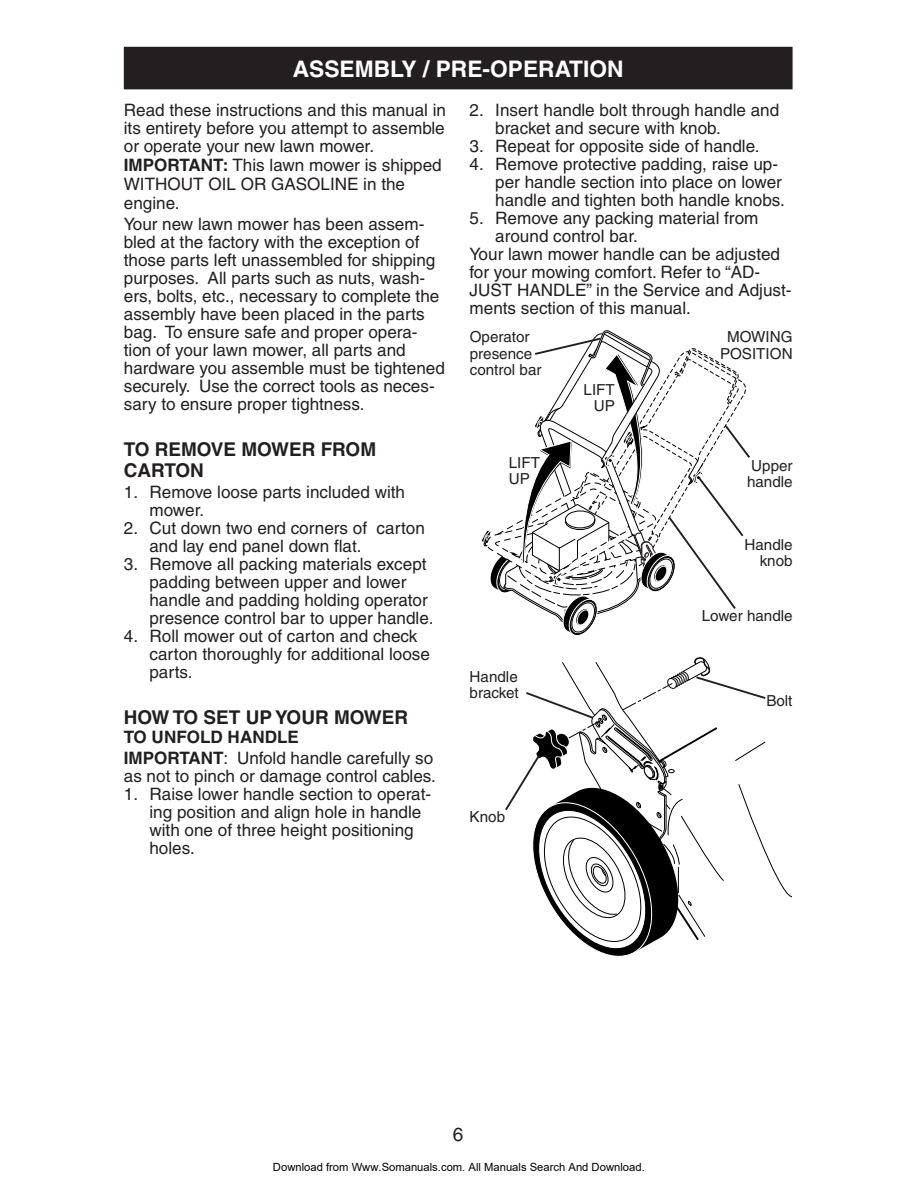
<style>
.page{position:relative;width:918px;height:1188px;background:#fff}
.page>*{position:absolute;margin:0;border:0;box-sizing:border-box;transform-origin:0 0}
.t1{font:700 22.8px "Helvetica";color:#fff}
.t2{font:700 19.05px/20.9px "Helvetica";color:#231f20}
.t3{font:19.05px "Helvetica";color:#231f20}
.t4{font:17.1px/18px "Helvetica";color:#231f20}
.t5{font:15.15px/16.2px "Helvetica";color:#231f20}
.t6{font:11.25px "Arial";color:#000}
.s1{font-weight:700}
</style>
<div class="page">
<svg style="left:481px;top:331px;width:311px;height:626px"></svg>
<div style="left:124px;top:47px;width:668px;height:42px;background:#231f20"></div>
<h1 class="t1" style="left:293px;top:61px;width:332px">ASSEMBLY / PRE-OPERATION</h1>
<p class="t4" style="left:124px;top:102px;width:324px;line-height:18.6px">Read these instructions and this manual in its entirety before you attempt to assemble or operate your new lawn mower.<br><span class="s1">IMPORTANT:</span> This lawn mower is shipped<br>WITHOUT OIL OR GASOLINE in the engine.</p>
<p class="t4" style="left:124px;top:216px;width:323px">Your new lawn mower has been as sem - bled at the factory with the exception of those parts left unassembled for shipping purposes. All parts such as nuts, wash&shy;ers, bolts, etc., nec es sary to complete the as sem bly have been placed in the parts bag. To ensure safe and proper opera&shy;tion of your lawn mower, all parts and<br>hard ware you assemble must be tightened securely. Use the correct tools as neces&shy;sary to ensure proper tightness.</p>
<p class="t2" style="left:124px;top:441px;width:254px">TO REMOVE MOWER FROM<br>CAR TON</p>
<p class="t4" style="left:149px;top:484px;width:257px;text-indent:-26px">1. Remove loose parts included with mower.</p>
<p class="t4" style="left:149px;top:520px;width:277px;text-indent:-26px">2. Cut down two end corners of carton and lay end panel down flat.</p>
<p class="t4" style="left:149px;top:557px;width:285px;text-indent:-26px">3. Remove all packing materials except padding between upper and lower handle and padding holding operator presence control bar to upper handle.</p>
<p class="t4" style="left:149px;top:629px;width:282px;text-indent:-26px">4. Roll mower out of carton and check carton thor ough ly for additional loose parts.</p>
<p class="t2" style="left:124px;top:709px;width:286px">HOW TO SET UP YOUR MOW ER</p>
<p class="t4" style="left:124px;top:728px;width:311px;line-height:20.9px"><span class="s1">TO UNFOLD HANDLE<br>IMPORTANT</span>: Unfold handle carefully so</p>
<p class="t4" style="left:124px;top:768px;width:314px">as not to pinch or damage control cables.</p>
<p class="t4" style="left:149px;top:787px;width:283px;text-indent:-26px">1. Raise lower handle section to operat&shy;ing position and align hole in handle with one of three height positioning holes.</p>
<p class="t4" style="left:495px;top:102px;width:285px;text-indent:-26px">2. Insert handle bolt through handle and bracket and secure with knob.</p>
<p class="t4" style="left:470px;top:139px;width:292px">3. Repeat for opposite side of handle.</p>
<p class="t4" style="left:495px;top:157px;width:291px;text-indent:-26px">4. Remove protective padding, raise up&shy;per handle section into place on lower handle and tighten both handle knobs.</p>
<p class="t4" style="left:470px;top:211px;width:290px">5. Remove any packing material from</p>
<p class="t4" style="left:495px;top:229px;width:144px">around control bar.</p>
<p class="t4" style="left:470px;top:247px;width:312px">Your lawn mower handle can be adjusted</p>
<p class="t4" style="left:470px;top:265px;width:292px">for your mowing comfort. Refer to “AD-</p>
<p class="t4" style="left:470px;top:283px;width:323px">JUST HANDLE” in the Service and Adjust-</p>
<p class="t4" style="left:470px;top:301px;width:223px">ments section of this manual.</p>
<p class="t5" style="left:470px;top:330px;width:73px">Operator presence control bar</p>
<p class="t5" style="left:720px;top:330px;width:74px;text-align:center">MOWING<br>POSITION</p>
<p class="t5" style="left:584px;top:383px;width:33px;text-align:right">LIFT<br>UP</p>
<p class="t5" style="left:509px;top:456px;width:33px">LIFT<br>UP</p>
<p class="t5" style="left:747px;top:459px;width:47px">Upper handle</p>
<p class="t5" style="left:744px;top:538px;width:50px;text-align:right">Handle knob</p>
<p class="t5" style="left:702px;top:609px;width:92px">Lower handle</p>
<p class="t5" style="left:470px;top:670px;width:51px">Handle bracket</p>
<p class="t5" style="left:766px;top:694px;width:28px">Bolt</p>
<p class="t5" style="left:470px;top:810px;width:37px">Knob</p>
<p class="t3" style="left:453px;top:1128px;width:12px">6</p>
<p class="t6" style="left:273px;top:1160px;width:373px">Download from Www.Somanuals.com. All Manuals Search And Download.</p>
</div>
